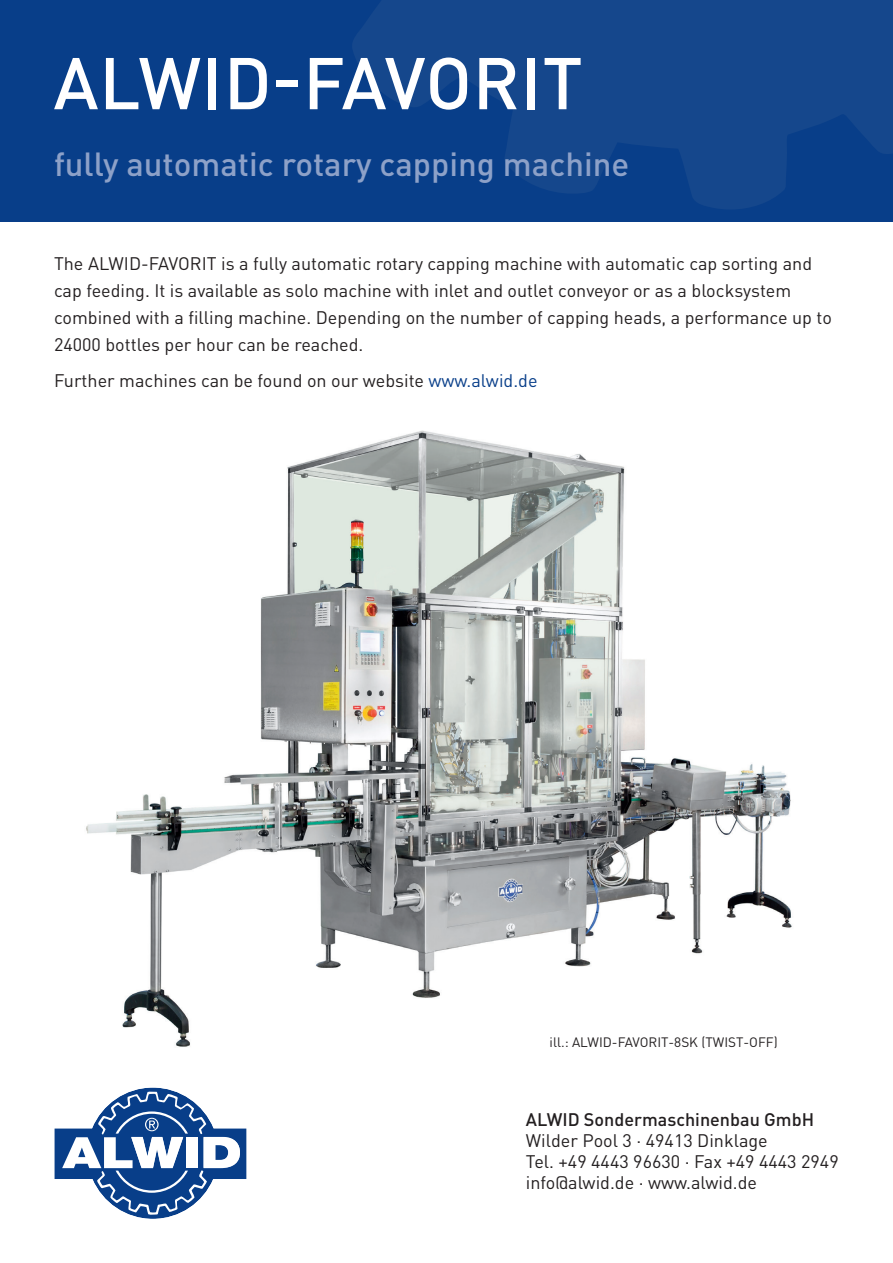
<style>
.page{position:relative;width:893px;height:1263px;background:#fff}
.page>*{position:absolute;margin:0;border:0;box-sizing:border-box;transform-origin:0 0}
.t1{font:500 72px "DIN Pro";letter-spacing:.01em;color:#fff}
.t2{font:500 33px "DIN Pro";color:#8da1c8}
.t3{font:18px/27px "DIN Pro";color:#231f20}
.t4{font:500 18px "DIN Pro";color:#231f20}
.t5{font:13.5px "DIN Pro";color:#231f20}
.s1{color:#083e89}
</style>
<div class="page">
<div style="left:0;top:0;width:893px;height:221px;background:#083e89"></div>
<svg style="left:54px;top:1087px;width:193px;height:132px"></svg>
<svg style="left:352px;top:0;width:541px;height:209px;fill:#15478c"></svg>
<img style="left:86px;top:430px;width:706px;height:617px">
<h1 class="t1" style="left:54px;top:34px;width:531px">ALWID-FAVORIT</h1>
<h2 class="t2" style="left:54px;top:142px;width:577px">fully automatic rotary capping machine</h2>
<p class="t3" style="left:54px;top:249px;width:779px">The ALWID-FAVORIT is a fully automatic rotary capping machine with automatic cap sorting and cap feeding. It is available as solo machine with inlet and outlet conveyor or as a blocksystem combined with a filling machine. Depending on the number of capping heads, a performance up to 24000 bottles per hour can be reached.</p>
<p class="t3" style="left:54px;top:366px;width:485px">Further machines can be found on our website <span class="s1">www.alwid.de</span></p>
<p class="t5" style="left:550px;top:1033px;width:230px">ill.: ALWID-FAVORIT-8SK (TWIST-OFF)</p>
<p class="t4" style="left:526px;top:1107px;width:290px">ALWID Sondermaschinenbau GmbH</p>
<p class="t3" style="left:526px;top:1129px;width:314px;line-height:21px">Wilder Pool 3 · 49413 Dinklage<br>Tel. +49 4443 96630 · Fax +49 4443 2949 info@alwid.de · www.alwid.de</p>
</div>
